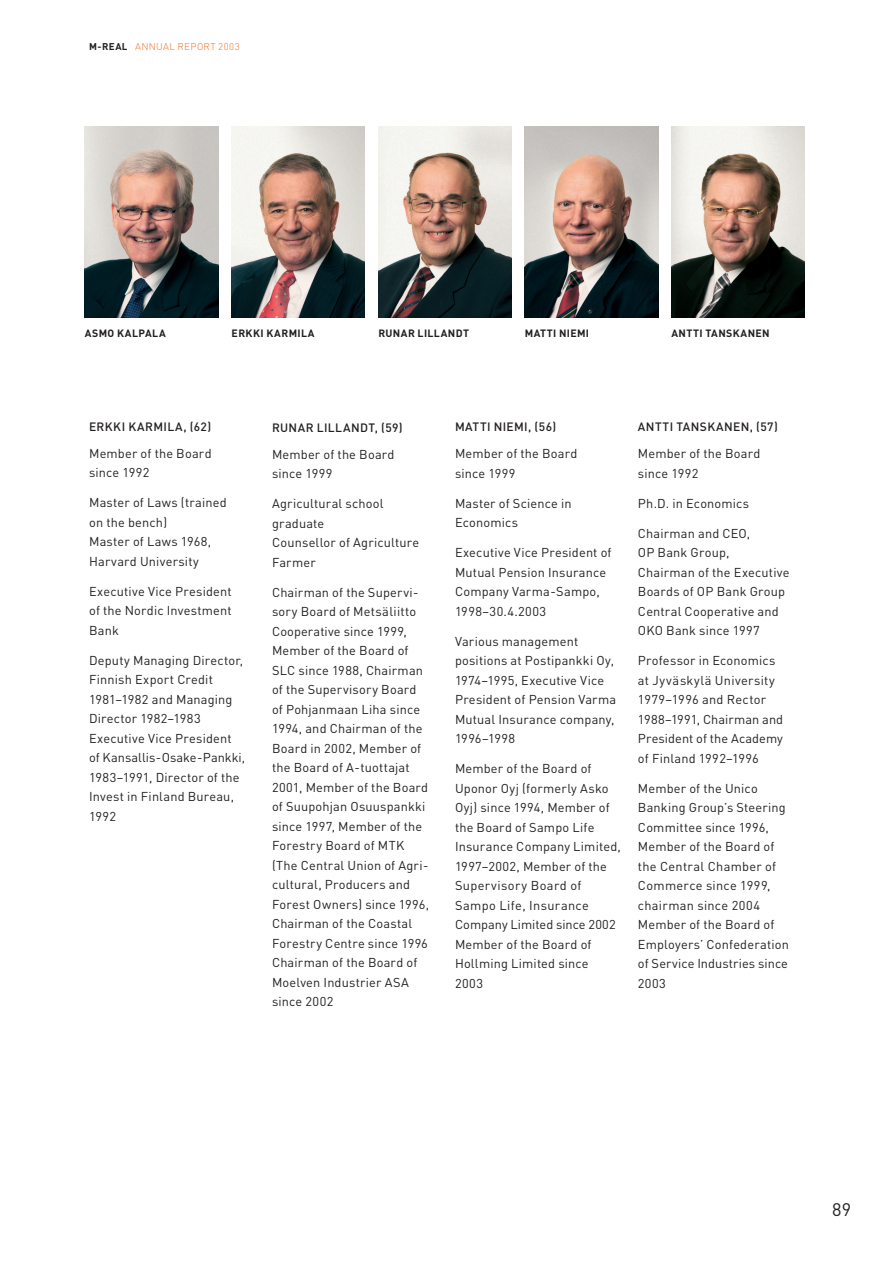
<style>
.page{position:relative;width:893px;height:1263px;background:#fff}
.page>*{position:absolute;margin:0;border:0;box-sizing:border-box;transform-origin:0 0}
.t1{font:18px "DIN";color:#231f20}
.t2{font:12.75px/19.5px "DIN";letter-spacing:.015em;color:#231f20}
.t3{font:500 12px "DIN";letter-spacing:.035em;color:#231f20}
.t4{font:700 10.5px "DIN";letter-spacing:.035em;color:#231f20}
.t5{font:300 9.75px "DIN";letter-spacing:.04em;color:#f36e21}
.s1{font-weight:700;color:#231f20}
</style>
<div class="page">
<img style="left:85px;top:126px;width:133px;height:192px">
<img style="left:231px;top:126px;width:134px;height:192px">
<img style="left:378px;top:126px;width:133px;height:192px">
<img style="left:524px;top:126px;width:134px;height:192px">
<img style="left:671px;top:126px;width:133px;height:192px">
<p class="t5" style="left:89px;top:43px;width:152px"><span class="s1">M-REAL</span> ANNUAL REPORT 2003</p>
<p class="t4" style="left:85px;top:329px;width:82px">ASMO KALPALA</p>
<p class="t4" style="left:232px;top:329px;width:84px">ERKKI KARMILA</p>
<p class="t4" style="left:378px;top:329px;width:92px">RUNAR LILLANDT</p>
<p class="t4" style="left:524px;top:329px;width:66px">MATTI NIEMI</p>
<p class="t4" style="left:671px;top:329px;width:100px">ANTTI TANSKANEN</p>
<p class="t3" style="left:89px;top:422px;width:123px">ERKKI KARMILA, (62)</p>
<p class="t2" style="left:89px;top:445px;width:124px">Member of the Board since 1992</p>
<p class="t2" style="left:89px;top:495px;width:139px">Master of Laws (trained on the bench)<br>Master of Laws 1968,<br>Harvard University</p>
<p class="t2" style="left:89px;top:583px;width:144px;text-align:justify">Executive Vice President of the Nordic Investment Bank</p>
<p class="t2" style="left:89px;top:652px;width:158px">Deputy Managing Director,<br>Finnish Export Credit<br>1981–1982 and Managing<br>Director 1982–1983<br>Executive Vice President of Kansallis-Osake-Pankki,<br>1983–1991, Director of the<br>Invest in Finland Bureau,<br>1992</p>
<p class="t3" style="left:272px;top:423px;width:132px">RUNAR LILLANDT, (59)</p>
<p class="t2" style="left:272px;top:446px;width:124px">Member of the Board since 1999</p>
<p class="t2" style="left:272px;top:495px;width:149px">Agricultural school graduate<br>Counsellor of Agriculture<br>Farmer</p>
<p class="t2" style="left:272px;top:584px;width:158px">Chairman of the Supervi&shy;sory Board of Metsäliitto<br>Cooperative since 1999,<br>Member of the Board of<br>SLC since 1988, Chairman of the Supervisory Board of Pohjanmaan Liha since<br>1994, and Chairman of the<br>Board in 2002, Member of the Board of A-tuottajat<br>2001, Member of the Board of Suupohjan Osuuspankki since 1997, Member of the<br>Forestry Board of MTK (The Central Union of Agri&shy;cultural, Producers and<br>Forest Owners) since 1996,<br>Chairman of the Coastal<br>Forestry Centre since 1996<br>Chairman of the Board of<br>Moelven Industrier ASA since 2002</p>
<p class="t3" style="left:455px;top:422px;width:103px">MATTI NIEMI, (56)</p>
<p class="t2" style="left:455px;top:445px;width:124px">Member of the Board since 1999</p>
<p class="t2" style="left:455px;top:495px;width:118px">Master of Science in<br>Economics</p>
<p class="t2" style="left:455px;top:544px;width:158px">Executive Vice President of<br>Mutual Pension Insurance<br>Company Varma-Sampo,<br>1998–30.4.2003</p>
<p class="t2" style="left:455px;top:633px;width:163px">Various management positions at Postipankki Oy,<br>1974–1995, Executive Vice<br>President of Pension Varma<br>Mutual Insurance company,<br>1996–1998</p>
<p class="t2" style="left:455px;top:760px;width:167px">Member of the Board of<br>Uponor Oyj (formerly Asko<br>Oyj) since 1994, Member of the Board of Sampo Life<br>Insurance Company Limited,<br>1997–2002, Member of the<br>Supervisory Board of<br>Sampo Life, Insurance<br>Company Limited since 2002<br>Member of the Board of<br>Hollming Limited since<br>2003</p>
<p class="t3" style="left:638px;top:422px;width:141px">ANTTI TANSKANEN, (57)</p>
<p class="t2" style="left:638px;top:445px;width:124px">Member of the Board since 1992</p>
<p class="t2" style="left:638px;top:495px;width:113px">Ph.D. in Economics</p>
<p class="t2" style="left:638px;top:525px;width:153px">Chairman and CEO,<br>OP Bank Group,<br>Chairman of the Executive<br>Boards of OP Bank Group<br>Central Cooperative and<br>OKO Bank since 1997</p>
<p class="t2" style="left:638px;top:652px;width:147px">Professor in Economics at Jyväskylä University<br>1979–1996 and Rector<br>1988–1991, Chairman and<br>President of the Academy of Finland 1992–1996</p>
<p class="t2" style="left:638px;top:780px;width:153px">Member of the Unico<br>Banking Group’s Steering<br>Committee since 1996,<br>Member of the Board of the Central Chamber of<br>Commerce since 1999, chairman since 2004<br>Member of the Board of<br>Employers’ Confederation of Service Industries since<br>2003</p>
<h1 class="t1" style="left:832px;top:1203px;width:21px">89</h1>
</div>
